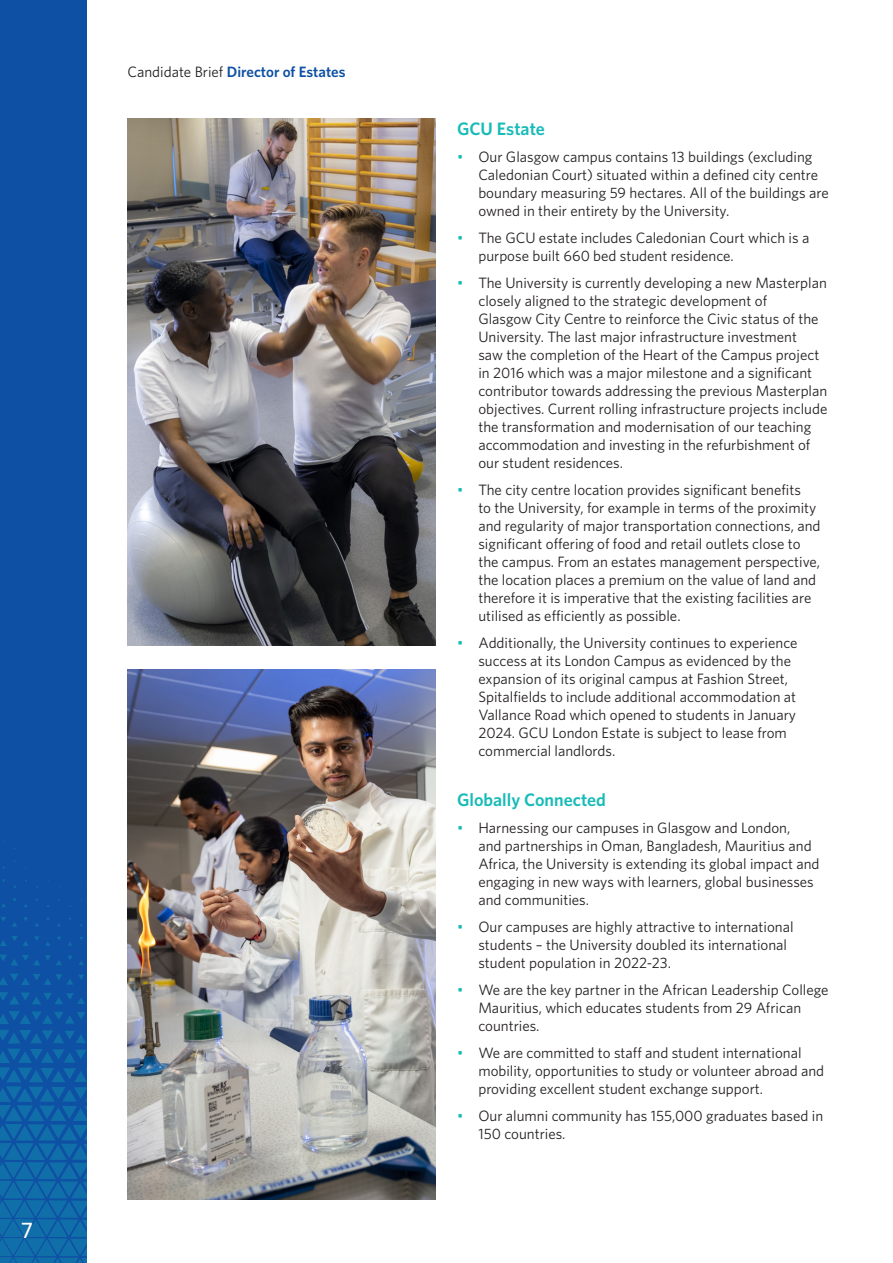
<style>
.page{position:relative;width:893px;height:1263px;background:#fff}
.page>*{position:absolute;margin:0;border:0;box-sizing:border-box;transform-origin:0 0}
.t1{font:500 22.5px "Whitney";color:#fff}
.t2{font:600 18px "Whitney";color:#18bbb8}
.t3{font:15px/18px "Whitney";color:#231f20}
.t4{font:600 15px "Whitney";color:#0e50a3}
.s1{font-weight:400;color:#231f20}
.s2{color:#18bbb8}
</style>
<div class="page">
<div style="left:0;top:0;width:86px;height:1263px;background:#0e50a3"></div>
<svg style="left:0;top:829px;width:86px;height:434px"></svg>
<img style="left:128px;top:669px;width:308px;height:530px">
<img style="left:128px;top:118px;width:308px;height:527px">
<p class="t4" style="left:128px;top:61px;width:220px"><span class="s1">Candidate Brief</span> Director of Estates</p>
<p class="t1" style="left:21px;top:1215px;width:13px">7</p>
<p class="t2" style="left:457px;top:117px;width:89px">GCU Estate</p>
<p class="t3" style="left:478px;top:147px;width:352px;text-indent:-21px"><span class="s2">•</span> Our Glasgow campus contains 13 buildings (excluding Caledonian Court) situated within a defined city centre boundary measuring 59 hectares. All of the buildings are owned in their entirety by the University.</p>
<p class="t3" style="left:478px;top:228px;width:332px;text-indent:-21px"><span class="s2">•</span> The GCU estate includes Caledonian Court which is a purpose built 660 bed student residence.</p>
<p class="t3" style="left:478px;top:273px;width:350px;text-indent:-21px"><span class="s2">•</span> The University is currently developing a new Masterplan closely aligned to the strategic development of<br>Glasgow City Centre to reinforce the Civic status of the University. The last major infrastructure investment<br>saw the completion of the Heart of the Campus project in 2016 which was a major milestone and a significant contributor towards addressing the previous Masterplan objectives. Current rolling infrastructure projects include the transformation and modernisation of our teaching accommodation and investing in the refurbishment of our student residences.</p>
<p class="t3" style="left:478px;top:480px;width:344px;text-indent:-21px"><span class="s2">•</span> The city centre location provides significant benefits<br>to the University, for example in terms of the proximity and regularity of major transportation connections, and significant offering of food and retail outlets close to the campus. From an estates management perspective, the location places a premium on the value of land and therefore it is imperative that the existing facilities are utilised as efficiently as possible.</p>
<p class="t3" style="left:478px;top:633px;width:321px;text-indent:-21px"><span class="s2">•</span> Additionally, the University continues to experience success at its London Campus as evidenced by the expansion of its original campus at Fashion Street, Spitalfields to include additional accommodation at Vallance Road which opened to students in January 2024. GCU London Estate is subject to lease from commercial landlords.</p>
<p class="t2" style="left:457px;top:787px;width:150px">Globally Connected</p>
<p class="t3" style="left:478px;top:818px;width:343px;text-indent:-21px"><span class="s2">•</span> Harnessing our campuses in Glasgow and London,<br>and partnerships in Oman, Bangladesh, Mauritius and Africa, the University is extending its global impact and engaging in new ways with learners, global businesses and communities.</p>
<p class="t3" style="left:478px;top:917px;width:317px;text-indent:-21px"><span class="s2">•</span> Our campuses are highly attractive to international students – the University doubled its international student population in 2022-23.</p>
<p class="t3" style="left:478px;top:980px;width:352px;text-indent:-21px"><span class="s2">•</span> We are the key partner in the African Leadership College<br>Mauritius, which educates students from 29 African countries.</p>
<p class="t3" style="left:478px;top:1043px;width:347px;text-indent:-21px"><span class="s2">•</span> We are committed to staff and student international mobility, opportunities to study or volunteer abroad and providing excellent student exchange support.</p>
<p class="t3" style="left:478px;top:1106px;width:346px;text-indent:-21px"><span class="s2">•</span> Our alumni community has 155,000 graduates based in<br>150 countries.</p>
</div>
